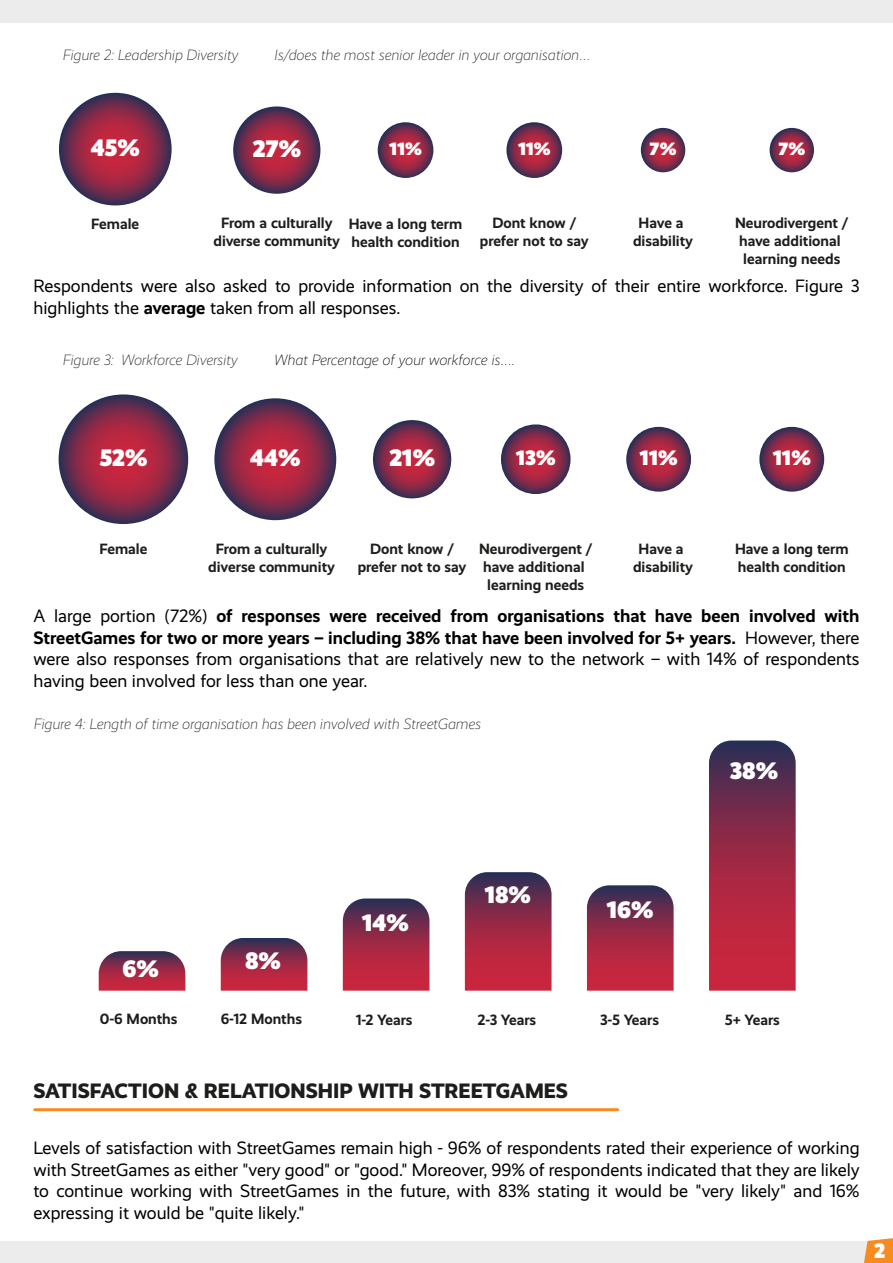
<style>
.page{position:relative;width:893px;height:1263px;background:#fff}
.page>*{position:absolute;margin:0;border:0;box-sizing:border-box;transform-origin:0 0}
.t1{font:900 24px "Realist";color:#fff}
.t2{font:800 21px "Realist";color:#1d1d1b}
.t3{font:900 21px "Realist";color:#fff}
.t4{font:18px/21.6px "Realist";color:#000;text-align:justify}
.t5{font:900 18px "Realist";color:#fff}
.t6{font:700 15px/18px "Realist";color:#1d1d1b;text-align:center}
.t7{font:italic 300 15px "Realist";color:#1d1d1b}
.t8{font:italic 300 15px "Realist";color:#000}
.s1{font-weight:700}
</style>
<div class="page">
<svg style="left:709px;top:740px;width:87px;height:251px;background:#952c49"></svg>
<svg style="left:587px;top:885px;width:87px;height:106px;background:#98304c"></svg>
<svg style="left:465px;top:872px;width:87px;height:119px;background:#972f4b"></svg>
<svg style="left:343px;top:898px;width:86px;height:93px;background:#98304c"></svg>
<svg style="left:221px;top:938px;width:86px;height:53px;background:#9a334f"></svg>
<svg style="left:99px;top:951px;width:86px;height:40px;background:#9d3853"></svg>
<div style="left:0;top:0;width:893px;height:23px;background:#ececec"></div>
<div style="left:0;top:1241px;width:893px;height:22px;background:#ececec"></div>
<svg style="left:864px;top:1238px;width:29px;height:25px"></svg>
<svg style="left:626px;top:427px;width:65px;height:65px;background:#842c4a"></svg>
<svg style="left:501px;top:424px;width:70px;height:70px;background:#852d4b"></svg>
<svg style="left:373px;top:420px;width:78px;height:78px;background:#842a49"></svg>
<svg style="left:214px;top:398px;width:122px;height:122px;background:#842c4a"></svg>
<svg style="left:59px;top:394px;width:129px;height:130px;background:#832b49"></svg>
<hr style="left:35px;top:1108px;width:583px;height:3px;background:#f68b1f">
<svg style="left:59px;top:93px;width:113px;height:112px;background:#832a49"></svg>
<svg style="left:233px;top:106px;width:87px;height:88px;background:#842c4a"></svg>
<svg style="left:378px;top:122px;width:55px;height:56px;background:#842b4a"></svg>
<svg style="left:506px;top:122px;width:56px;height:56px;background:#852e4c"></svg>
<svg style="left:641px;top:128px;width:44px;height:44px;background:#842a49"></svg>
<svg style="left:770px;top:128px;width:44px;height:44px;background:#852b49"></svg>
<svg style="left:759px;top:427px;width:65px;height:65px;background:#852c4b"></svg>
<p class="t7" style="left:63px;top:46px;width:177px">Figure 2: Leadership Diversity</p>
<p class="t7" style="left:274px;top:46px;width:318px">Is/does the most senior leader in your organisation…</p>
<h1 class="t1" style="left:91px;top:133px;width:51px">45%</h1>
<h1 class="t1" style="left:252px;top:134px;width:50px">27%</h1>
<p class="t5" style="left:389px;top:138px;width:34px">11%</p>
<p class="t5" style="left:518px;top:138px;width:34px">11%</p>
<p class="t5" style="left:650px;top:138px;width:28px">7%</p>
<p class="t5" style="left:778px;top:138px;width:28px">7%</p>
<p class="t6" style="left:91px;top:215px;width:49px">Female</p>
<p class="t6" style="left:213px;top:214px;width:128px">From a culturally diverse community</p>
<p class="t6" style="left:480px;top:214px;width:110px">Dont know / prefer not to say</p>
<p class="t6" style="left:349px;top:215px;width:115px;text-align:left">Have a long term health condition</p>
<p class="t6" style="left:633px;top:214px;width:62px">Have a disability</p>
<p class="t6" style="left:735px;top:214px;width:115px;text-align:left">Neurodivergent / have additional learning needs</p>
<p class="t4" style="left:33px;top:275px;width:828px">Respondents were also asked to provide information on the diversity of their entire workforce. Figure 3 highlights the <span class="s1">average</span> taken from all responses.</p>
<p class="t7" style="left:63px;top:351px;width:176px">Figure 3: Workforce Diversity</p>
<p class="t8" style="left:274px;top:351px;width:242px">What Percentage of your workforce is….</p>
<h1 class="t1" style="left:99px;top:443px;width:50px">52%</h1>
<h1 class="t1" style="left:250px;top:443px;width:52px">44%</h1>
<h1 class="t1" style="left:389px;top:443px;width:48px">21%</h1>
<p class="t3" style="left:516px;top:445px;width:41px">13%</p>
<p class="t3" style="left:640px;top:445px;width:40px">11%</p>
<p class="t3" style="left:773px;top:445px;width:40px">11%</p>
<p class="t6" style="left:99px;top:540px;width:49px">Female</p>
<p class="t6" style="left:208px;top:540px;width:128px">From a culturally diverse community</p>
<p class="t6" style="left:358px;top:540px;width:110px">Dont know / prefer not to say</p>
<p class="t6" style="left:633px;top:540px;width:62px">Have a disability</p>
<p class="t4" style="left:33px;top:605px;width:828px">A large portion (72%) <span class="s1">of responses were received from organisations that have been involved with StreetGames for two or more years – including 38% that have been involved for 5+ years.</span> However, there were also responses from organisations that are relatively new to the network – with 14% of respondents having been involved for less than one year.</p>
<p class="t7" style="left:34px;top:715px;width:449px">Figure 4: Length of time organisation has been involved with StreetGames</p>
<p class="t6" style="left:479px;top:540px;width:115px;text-align:left">Neurodivergent / have additional learning needs</p>
<p class="t6" style="left:735px;top:540px;width:115px;text-align:left">Have a long term health condition</p>
<h1 class="t1" style="left:730px;top:756px;width:50px">38%</h1>
<h1 class="t1" style="left:123px;top:954px;width:38px">6%</h1>
<h1 class="t1" style="left:245px;top:947px;width:37px">8%</h1>
<h1 class="t1" style="left:362px;top:908px;width:48px">14%</h1>
<h1 class="t1" style="left:484px;top:880px;width:48px">18%</h1>
<h1 class="t1" style="left:607px;top:895px;width:48px">16%</h1>
<p class="t6" style="left:100px;top:1010px;width:79px">0-6 Months</p>
<p class="t6" style="left:221px;top:1010px;width:83px">6-12 Months</p>
<p class="t6" style="left:356px;top:1010px;width:58px">1-2 Years</p>
<p class="t6" style="left:477px;top:1011px;width:60px">2-3 Years</p>
<p class="t6" style="left:600px;top:1011px;width:61px">3-5 Years</p>
<p class="t6" style="left:725px;top:1011px;width:57px">5+ Years</p>
<p class="t2" style="left:33px;top:1078px;width:536px">SATISFACTION &amp; RELATIONSHIP WITH STREETGAMES</p>
<p class="t4" style="left:33px;top:1137px;width:828px">Levels of satisfaction with StreetGames remain high - 96% of respondents rated their experience of working with StreetGames as either "very good" or "good." Moreover, 99% of respondents indicated that they are likely to continue working with StreetGames in the future, with 83% stating it would be "very likely" and 16% expressing it would be "quite likely."</p>
<p class="t3" style="left:874px;top:1238px;width:13px">2</p>
</div>
